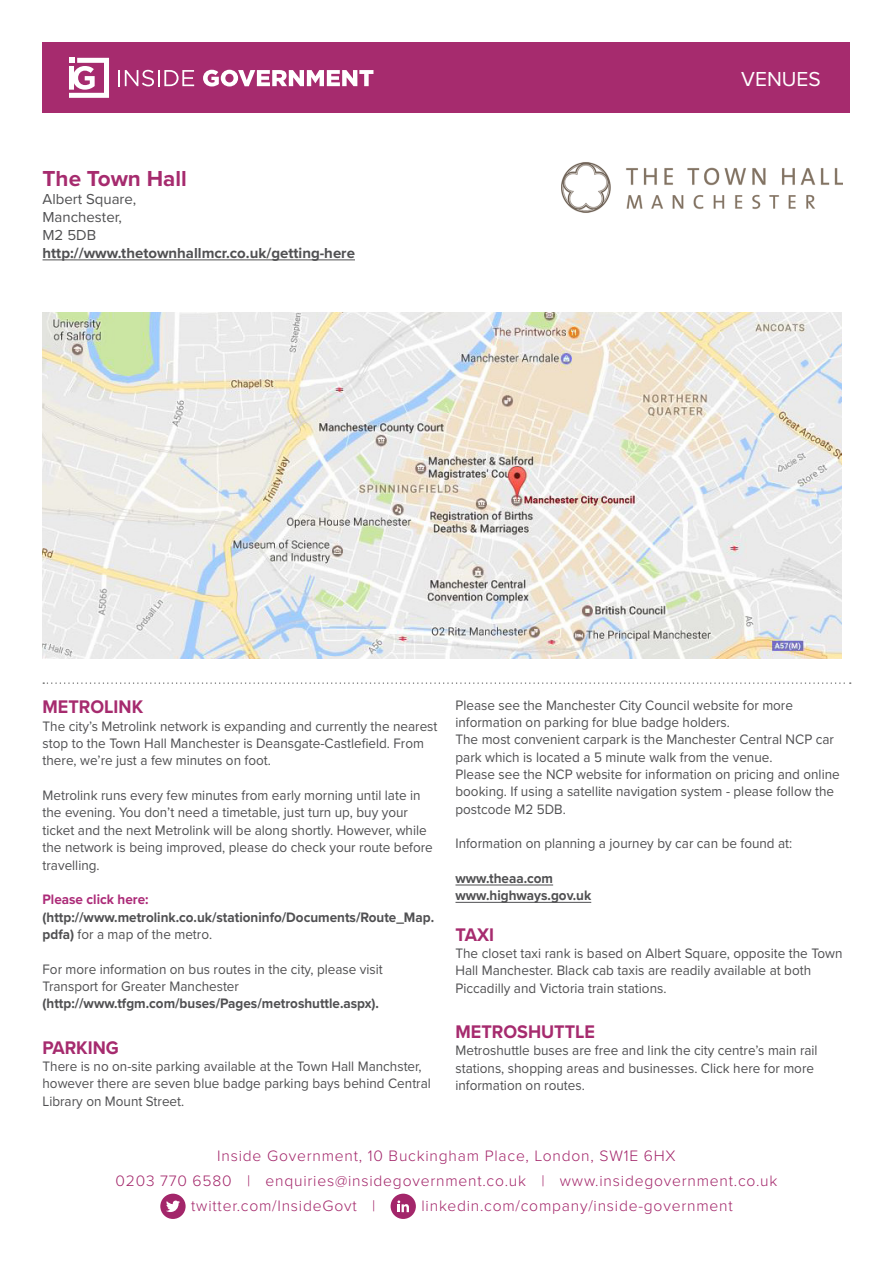
<style>
.page{position:relative;width:893px;height:1263px;background:#fff}
.page>*{position:absolute;margin:0;border:0;box-sizing:border-box;transform-origin:0 0}
.t1{font:700 22.5px "Proxima Nova";color:#a62b6e}
.t2{font:21px "Proxima Nova";color:#fff}
.t3{font:700 18.9px "Proxima Nova";color:#a62b6e;scale:.95 1}
.t4{font:300 15.6px "Proxima Nova";letter-spacing:.05em;color:#a3266a}
.t5{font:700 15px "Proxima Nova";color:#505052}
.t6{font:15px "Proxima Nova";color:#505052}
.t7{font:14.25px/17.4px "Proxima Nova";color:#505052;scale:.95 1}
.t8{font:700 14.25px/17.4px "Proxima Nova";color:#505052;scale:.95 1}
.s1{color:#ac2b78}
.s2{font-weight:400}
.s3{font-weight:700}
</style>
<div class="page">
<hr style="left:43px;top:260px;width:312px;height:1px;background:#505052">
<div style="left:43px;top:43px;width:807px;height:70px;background:#a62b6e"></div>
<svg style="left:118px;top:70px;width:76px;height:16px"></svg>
<svg style="left:203px;top:70px;width:170px;height:16px"></svg>
<svg style="left:69px;top:58px;width:40px;height:40px"></svg>
<div style="left:160px;top:1194px;width:26px;height:25px;background:#a3266a;border-radius:50%"></div>
<svg style="left:166px;top:1200px;width:14px;height:12px"></svg>
<div style="left:391px;top:1194px;width:25px;height:25px;background:#a3266a;border-radius:50%"></div>
<svg style="left:397px;top:1200px;width:12px;height:12px"></svg>
<img style="left:43px;top:313px;width:798px;height:345px">
<svg style="left:43px;top:682px;width:808px;height:2px"></svg>
<hr style="left:455px;top:885px;width:98px;height:1px;background:#505052">
<hr style="left:455px;top:902px;width:136px;height:1px;background:#505052">
<img style="left:561px;top:162px;width:282px;height:51px">
<p class="t1" style="left:43px;top:162px;width:146px">The Town Hall</p>
<p class="t6" style="left:43px;top:188px;width:95px">Albert Square,</p>
<p class="t6" style="left:43px;top:206px;width:81px">Manchester,</p>
<p class="t6" style="left:43px;top:224px;width:55px">M2 5DB</p>
<p class="t5" style="left:43px;top:242px;width:314px">http://www.thetownhallmcr.co.uk/getting-here</p>
<p class="t2" style="left:741px;top:63px;width:81px">VENUES</p>
<p class="t3" style="left:43px;top:693px;width:107px">METROLINK</p>
<p class="t7" style="left:43px;top:717px;width:417px">The city’s Metrolink network is expanding and currently the nearest stop to the Town Hall Manchester is Deansgate-Castlefield. From there, we’re just a few minutes on foot.</p>
<p class="t7" style="left:43px;top:786px;width:412px">Metrolink runs every few minutes from early morning until late in the evening. You don’t need a timetable, just turn up, buy your ticket and the next Metrolink will be along shortly. However, while the network is being improved, please do check your route before travelling.</p>
<p class="t8" style="left:43px;top:890px;width:414px"><span class="s1">Please click here: </span>(http://www.metrolink.co.uk/stationinfo/Documents/Route_Map. pdfa) <span class="s2">for a map of the metro.</span></p>
<p class="t7" style="left:43px;top:959px;width:360px">For more information on bus routes in the city, please visit<br>Transport for Greater Manchester <span class="s3">(http://www.tfgm.com/buses/Pages/metroshuttle.aspx).</span></p>
<p class="t3" style="left:43px;top:1033px;width:82px">PARKING</p>
<p class="t7" style="left:43px;top:1057px;width:410px">There is no on-site parking available at the Town Hall Manchster, however there are seven blue badge parking bays behind Central<br>Library on Mount Street.</p>
<p class="t7" style="left:455px;top:696px;width:357px">Please see the Manchester City Council website for more information on parking for blue badge holders.</p>
<p class="t7" style="left:455px;top:730px;width:400px">The most convenient carpark is the Manchester Central NCP car park which is located a 5 minute walk from the venue.</p>
<p class="t7" style="left:455px;top:765px;width:406px">Please see the NCP website for information on pricing and online booking. If using a satellite navigation system - please follow the postcode M2 5DB.</p>
<p class="t7" style="left:455px;top:834px;width:356px">Information on planning a journey by car can be found at:</p>
<p class="t8" style="left:455px;top:869px;width:104px">www.theaa.com</p>
<p class="t8" style="left:455px;top:887px;width:144px">www.highways.gov.uk</p>
<p class="t3" style="left:455px;top:920px;width:42px">TAXI</p>
<p class="t7" style="left:455px;top:944px;width:409px">The closet taxi rank is based on Albert Square, opposite the Town<br>Hall Manchester. Black cab taxis are readily available at both<br>Piccadilly and Victoria train stations.</p>
<p class="t3" style="left:455px;top:1017px;width:148px">METROSHUTTLE</p>
<p class="t7" style="left:455px;top:1041px;width:383px">Metroshuttle buses are free and link the city centre’s main rail stations, shopping areas and businesses. Click here for more information on routes.</p>
<p class="t4" style="left:217px;top:1144px;width:460px">Inside Government, 10 Buckingham Place, London, SW1E 6HX</p>
<p class="t4" style="left:116px;top:1169px;width:663px">0203 770 6580 | enquiries@insidegovernment.co.uk | www.insidegovernment.co.uk</p>
<p class="t4" style="left:191px;top:1194px;width:186px">twitter.com/InsideGovt |</p>
<p class="t4" style="left:421px;top:1194px;width:313px">linkedin.com/company/inside-government</p>
</div>
